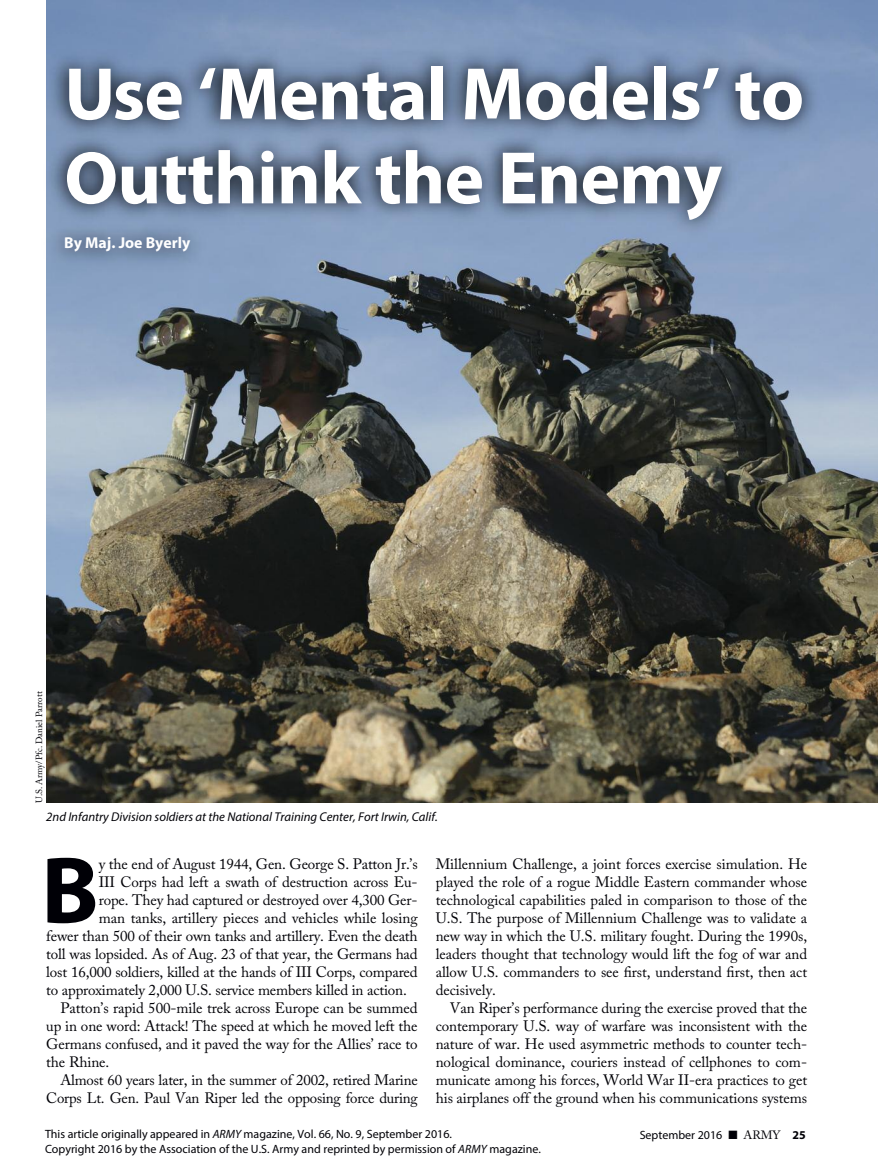
<style>
.page{position:relative;width:878px;height:1175px;background:#fff}
.page>*{position:absolute;margin:0;border:0;box-sizing:border-box;transform-origin:0 0}
.t1{font:700 95.4px "Myriad Pro";color:#000006}
.t2{font:700 75px/84px "Myriad Pro";letter-spacing:-.01em;color:#fff}
.t3{font:700 15.75px "Myriad Pro";color:#fff}
.t4{font:15px/18px "Adobe Caslon Pro";letter-spacing:-.01em;color:#000006;text-align:justify}
.t5{font:italic 12.75px "Myriad Pro";color:#000006}
.t6{font:12px/15px "Myriad Pro";color:#000006}
.t7{font:9px "Adobe Caslon Pro";color:#000006}
.s1{font-style:italic}
.s2{font-family:"Adobe Caslon Pro"}
.s3{font-weight:700}
</style>
<div class="page">
<img style="left:46px;top:0;width:832px;height:802px">
<img style="left:46px;top:32px;width:828px;height:302px">
<h2 class="t2" style="left:64px;top:58px;width:741px">Use ‘Mental Models’ to<br>Outthink the Enemy</h2>
<p class="t3" style="left:64px;top:237px;width:128px">By Maj. Joe Byerly</p>
<p class="t7" style="left:36px;top:803px;width:113px;rotate:-90deg">U.S. Army/Pfc. Daniel Parrott</p>
<p class="t5" style="left:46px;top:812px;width:393px">2nd Infantry Division soldiers at the National Training Center, Fort Irwin, Calif.</p>
<h1 class="t1" style="left:41px;top:854px;width:59px">B</h1>
<p class="t4" style="left:99px;top:856px;width:320px">y the end of August 1944, Gen. George S. Patton Jr.’s</p>
<p class="t4" style="left:99px;top:874px;width:320px">III Corps had left a swath of destruction across Eu-</p>
<p class="t4" style="left:99px;top:892px;width:320px">rope. They had captured or destroyed over 4,300 Ger-</p>
<p class="t4" style="left:99px;top:910px;width:320px">man tanks, artillery pieces and vehicles while losing</p>
<p class="t4" style="left:46px;top:928px;width:373px">fewer than 500 of their own tanks and artillery. Even the death</p>
<p class="t4" style="left:46px;top:946px;width:373px">toll was lopsided. As of Aug. 23 of that year, the Germans had</p>
<p class="t4" style="left:46px;top:964px;width:373px">lost 16,000 soldiers, killed at the hands of III Corps, compared</p>
<p class="t4" style="left:46px;top:982px;width:362px">to approximately 2,000 U.S. service members killed in action.</p>
<p class="t4" style="left:60px;top:1000px;width:359px">Patton’s rapid 500-mile trek across Europe can be summed</p>
<p class="t4" style="left:46px;top:1018px;width:373px">up in one word: Attack! The speed at which he moved left the</p>
<p class="t4" style="left:46px;top:1036px;width:373px">Germans confused, and it paved the way for the Allies’ race to</p>
<p class="t4" style="left:46px;top:1054px;width:65px">the Rhine.</p>
<p class="t4" style="left:60px;top:1072px;width:358px">Almost 60 years later, in the summer of 2002, retired Marine</p>
<p class="t4" style="left:46px;top:1090px;width:373px">Corps Lt. Gen. Paul Van Riper led the opposing force during</p>
<p class="t4" style="left:435px;top:856px;width:373px">Millennium Challenge, a joint forces exercise simulation. He played the role of a rogue Middle Eastern commander whose technological capabilities paled in comparison to those of the U.S. The purpose of Millennium Challenge was to validate a new way in which the U.S. military fought. During the 1990s, leaders thought that technology would lift the fog of war and allow U.S. commanders to see first, understand first, then act decisively.</p>
<p class="t4" style="left:435px;top:1000px;width:373px;text-indent:14px">Van Riper’s performance during the exercise proved that the contemporary U.S. way of warfare was inconsistent with the nature of war. He used asymmetric methods to counter tech&shy;nological dominance, couriers instead of cellphones to com&shy;municate among his forces, World War II-era practices to get his airplanes off the ground when his communications systems</p>
<p class="t6" style="left:45px;top:1127px;width:497px">This article originally appeared in <span class="s1">ARMY</span> magazine, Vol. 66, No. 9, September 2016.<br>Copyright 2016 by the Association of the U.S. Army and reprinted by permission of <span class="s1">ARMY</span> magazine.</p>
<p class="t6" style="left:639px;top:1128px;width:168px">September 2016 ■ <span class="s2">ARMY</span> <span class="s3">25</span></p>
</div>
